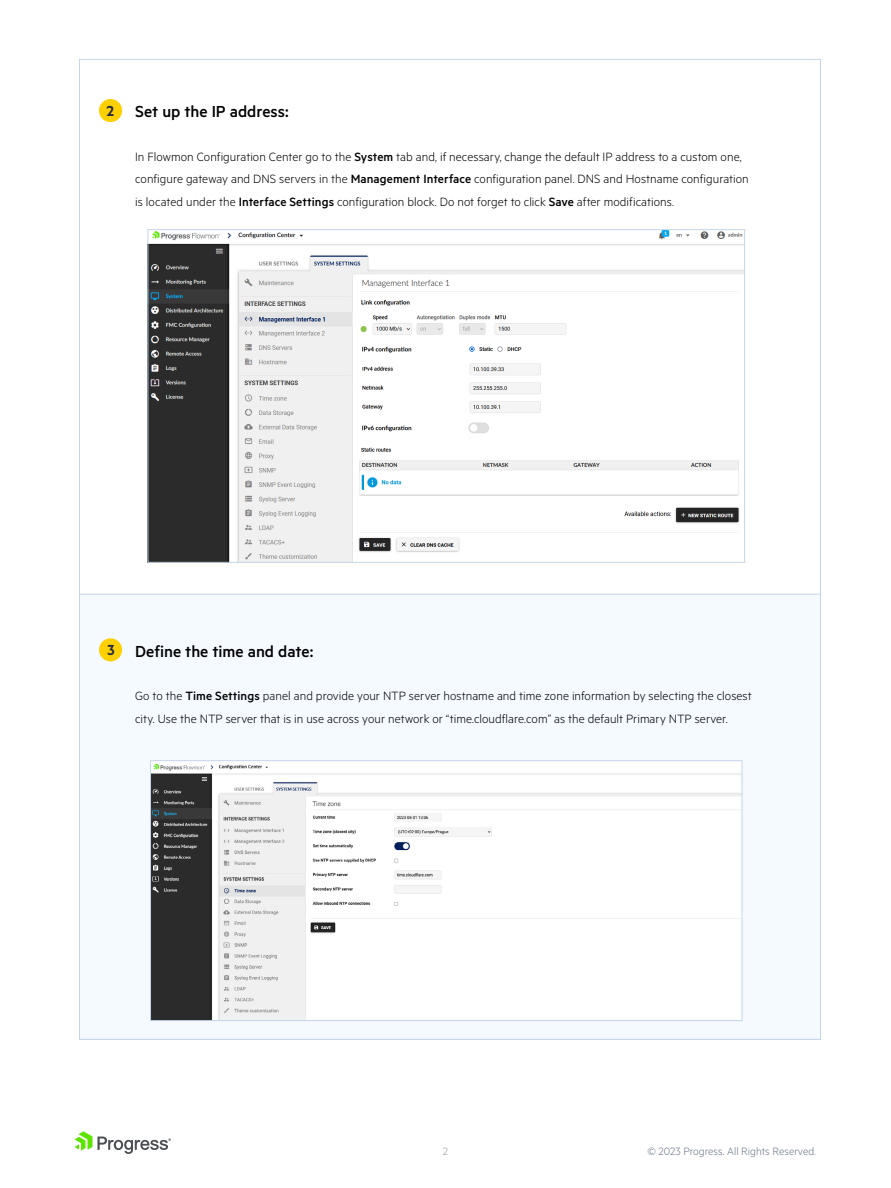
<style>
.page{position:relative;width:891px;height:1188px;background:#fff}
.page>*{position:absolute;margin:0;border:0;box-sizing:border-box;transform-origin:0 0}
.t1{font:500 18px "Metric";color:#000}
.t2{font:600 16.35px "Metric";color:#242945}
.t3{font:300 13.5px/22.5px "Metric";letter-spacing:.005em;color:#000}
.t4{font:300 12px "Metric";color:#6c7589}
.t5{font:300 12px "Metric";color:#989eac}
.s1{font-weight:500}
</style>
<div class="page">
<svg style="left:74px;top:1131px;width:97px;height:23px"></svg>
<img style="left:150px;top:231px;width:593px;height:330px">
<div style="left:99px;top:99px;width:23px;height:23px;background:#ffd000;border-radius:50%"></div>
<div style="left:79px;top:594px;width:742px;height:446px;background:#f4faff;border:1px solid #c6d5eb"></div>
<div style="left:99px;top:638px;width:23px;height:23px;background:#ffd000;border-radius:50%"></div>
<img style="left:152px;top:763px;width:588px;height:256px">
<div style="left:150px;top:761px;width:592px;height:260px;border:1px solid #c6d5eb"></div>
<p class="t2" style="left:107px;top:101px;width:9px">2</p>
<h1 class="t1" style="left:135px;top:101px;width:155px">Set up the IP address:</h1>
<p class="t3" style="left:135px;top:145px;width:615px">In Flowmon Configuration Center go to the <span class="s1">System</span> tab and, if necessary, change the default IP address to a custom one, configure gateway and DNS servers in the <span class="s1">Management Interface</span> configuration panel. DNS and Hostname configuration is located under the <span class="s1">Interface Settings</span> configuration block. Do not forget to click <span class="s1">Save</span> after modifications.</p>
<p class="t2" style="left:107px;top:640px;width:9px">3</p>
<h1 class="t1" style="left:135px;top:641px;width:180px">Define the time and date:</h1>
<p class="t3" style="left:135px;top:684px;width:618px">Go to the <span class="s1">Time Settings</span> panel and provide your NTP server hostname and time zone information by selecting the closest city. Use the NTP server that is in use across your network or “time.cloudflare.com” as the default Primary NTP server.</p>
<p class="t5" style="left:443px;top:1144px;width:7px">2</p>
<p class="t4" style="left:647px;top:1144px;width:170px">© 2023 Progress. All Rights Reserved.</p>
</div>
